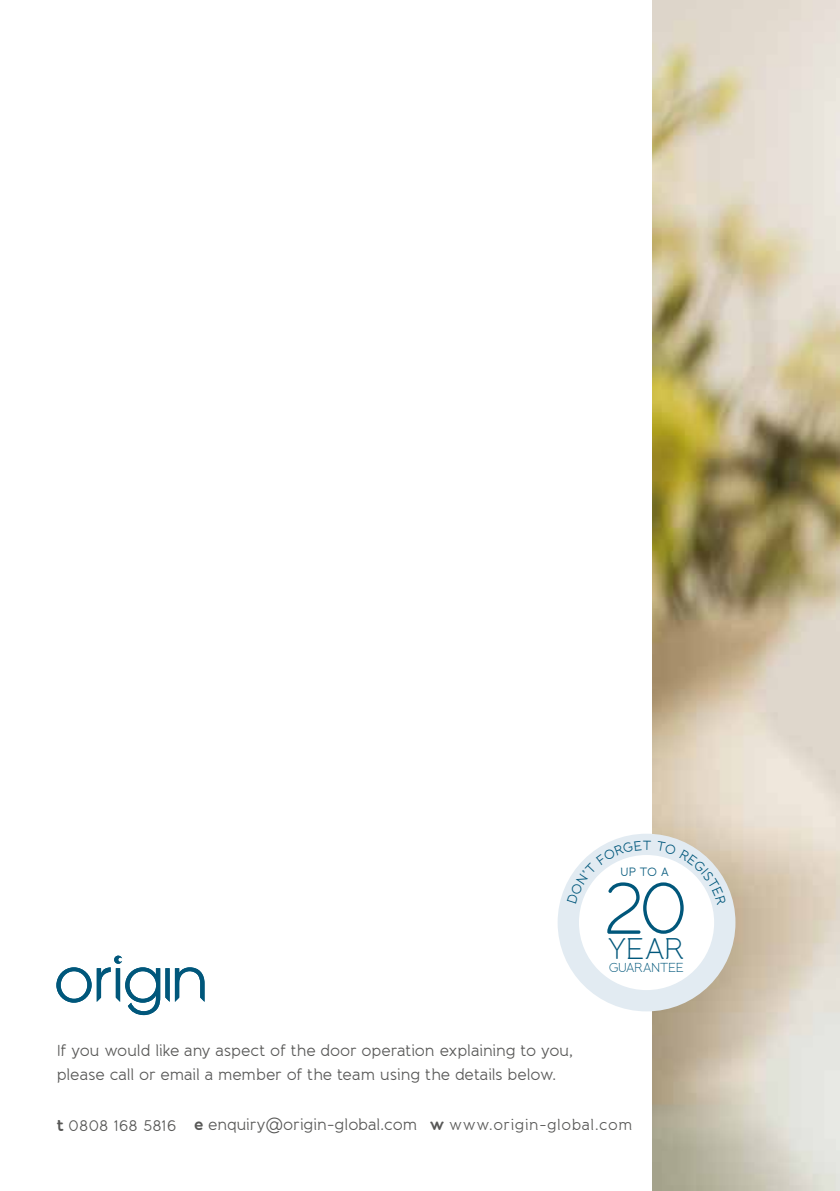
<style>
.page{position:relative;width:840px;height:1191px;background:#fff}
.page>*{position:absolute;margin:0;border:0;box-sizing:border-box;transform-origin:0 0}
.t1{font:300 73.4px "Banda";color:#00577b}
.t2{font:300 29.8px "Banda";color:#00577b}
.t3{font:16px/24px "Banda";letter-spacing:-.01em;color:#575756}
.t4{font:15.4px "Banda";letter-spacing:.04em;color:#575756}
.t5{font:300 13px "Banda";letter-spacing:-.075em;color:#00577b}
.t6{font:12px "Banda";color:#00577b}
.s1{font-weight:700;font-size:16px}
.s2{font-size:16px}
</style>
<div class="page">
<img style="left:652px;top:0;width:187px;height:1191px">
<svg style="left:175px;top:967px;width:29px;height:34px"></svg>
<svg style="left:57px;top:955px;width:112px;height:60px"></svg>
<div style="left:557px;top:833px;width:178px;height:178px;background:#e2ebf2;border-radius:50%"></div>
<div style="left:578px;top:855px;width:135px;height:135px;background:#fff;border-radius:50%"></div>
<svg style="left:566px;top:840px;width:160px;height:65px"></svg>
<p class="t6" style="left:619px;top:865px;width:50px">UP TO A</p>
<h1 class="t1" style="left:604px;top:863px;width:84px">20</h1>
<h2 class="t2" style="left:607px;top:931px;width:79px">YEAR</h2>
<p class="t5" style="left:608px;top:959px;width:77px">GUARANTEE</p>
<p class="t3" style="left:57px;top:1038px;width:518px">If you would like any aspect of the door operation explaining to you, please call or email a member of the team using the details below.</p>
<p class="t4" style="left:57px;top:1114px;width:577px"><span class="s1">t</span> 0808 168 5816 <span class="s1">e</span> <span class="s2">enquiry@origin-global.com</span> <span class="s1">w</span> www.origin-global.com</p>
</div>
